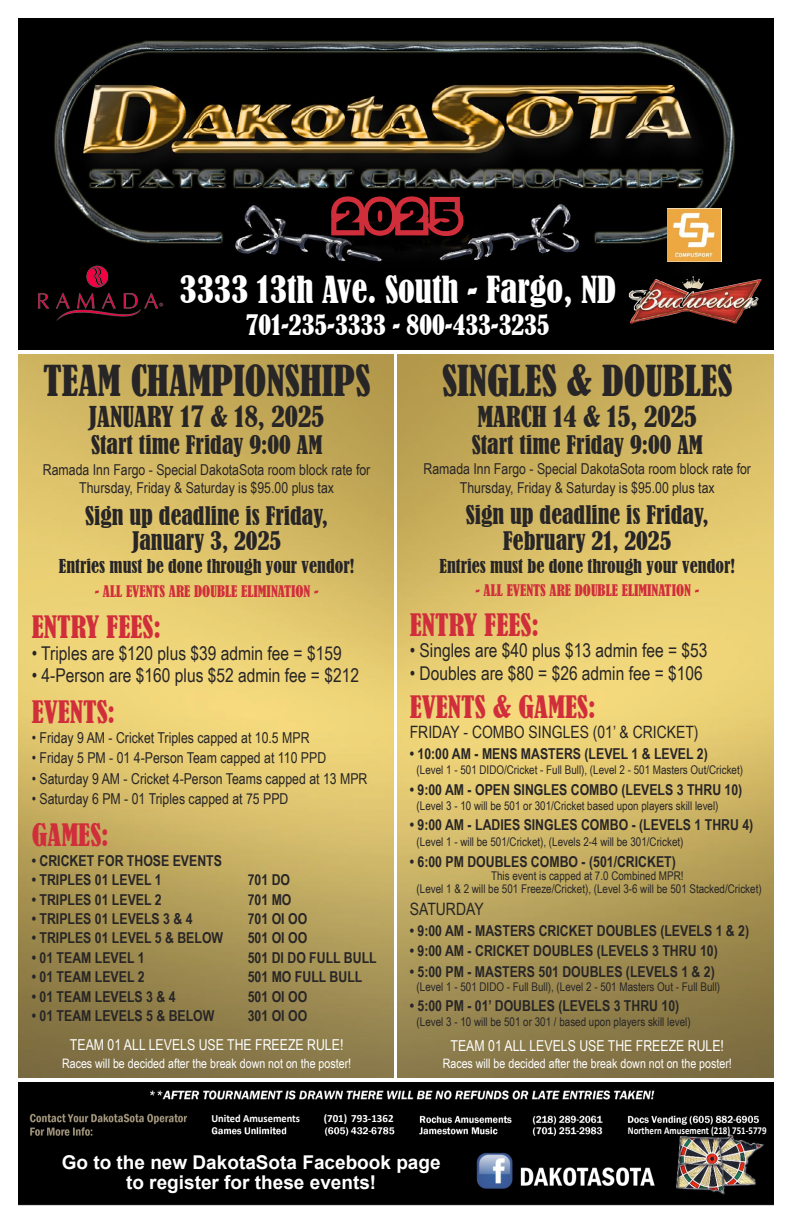
<style>
.page{position:relative;width:792px;height:1224px;background:#fff}
.page>*{position:absolute;margin:0;border:0;box-sizing:border-box;transform-origin:0 0}
.t1{font:55px "Thunder Lord";color:#d12e3b}
.t2{font:condensed 40px "Bernard";color:#272526}
.t3{font:condensed 35px "Bernard";color:#fff}
.t4{font:condensed 29px "Bernard";color:#d12e3b}
.t5{font:condensed 27px "Bernard";color:#272526}
.t6{font:condensed 26px "Bernard";color:#fff}
.t7{font:condensed 24px "Bernard";color:#272526}
.t8{font:19px "Arial Narrow";color:#272526}
.t9{font:700 19px "Arial";color:#fff}
.t10{font:condensed 18px "Bernard";color:#272526}
.t11{font:17px "Arial Narrow";color:#272526}
.t12{font:700 15px "Arial Narrow";color:#272526}
.t13{font:15px "Arial Narrow";color:#272526}
.t14{font:15px "Arial Narrow";color:#fff}
.t15{font:condensed 15px "Bernard";color:#d12e3b}
.t16{font:13px "Arial Narrow";color:#fff}
.t17{font:12px "Arial Narrow";color:#272526}
.t18{font:700 11px "Calibri";color:#fff;scale:.95 1}
.t19{font:700 11px "Calibri";color:#fff}
.t20{font:700 10.5px "Calibri";color:#fff;scale:.85 1}
</style>
<div class="page">
<div style="left:18px;top:18px;width:756px;height:332px;background:#000"></div>
<img style="left:54px;top:40px;width:681px;height:257px">
<img style="left:38px;top:261px;width:130px;height:60px">
<img style="left:629px;top:276px;width:133px;height:47px">
<svg style="left:667px;top:208px;width:55px;height:54px"></svg>
<img style="left:668px;top:208px;width:53px;height:54px">
<div style="left:18px;top:1073px;width:756px;height:133px;background:linear-gradient(to right,#fff,#fff)"></div>
<img style="left:18px;top:1083px;width:756px;height:123px">
<img style="left:18px;top:355px;width:375px;height:723px">
<img style="left:398px;top:355px;width:375px;height:723px">
<div style="left:32px;top:1153px;width:407px;height:46px;background:#000"></div>
<div style="left:206px;top:1109px;width:192px;height:18px;background:#000"></div>
<p class="t1" style="left:331px;top:189px;width:132px">2025</p>
<p class="t3" style="left:180px;top:269px;width:438px">3333 13th Ave. South - Fargo, ND</p>
<p class="t6" style="left:246px;top:310px;width:305px">701-235-3333 - 800-433-3235</p>
<p class="t2" style="left:43px;top:357px;width:329px">TEAM CHAMPIONSHIPS</p>
<p class="t5" style="left:89px;top:401px;width:237px">JANUARY 17 &amp; 18, 2025</p>
<p class="t7" style="left:91px;top:431px;width:233px">Start time Friday 9:00 AM</p>
<p class="t13" style="left:43px;top:461px;width:329px">Ramada Inn Fargo - Special DakotaSota room block rate for</p>
<p class="t13" style="left:79px;top:479px;width:256px">Thursday, Friday &amp; Saturday is $95.00 plus tax</p>
<p class="t7" style="left:85px;top:501px;width:245px">Sign up deadline is Friday,</p>
<p class="t7" style="left:132px;top:527px;width:151px">January 3, 2025</p>
<p class="t10" style="left:59px;top:556px;width:297px">Entries must be done through your vendor!</p>
<p class="t15" style="left:95px;top:582px;width:225px">- ALL EVENTS ARE DOUBLE ELIMINATION -</p>
<p class="t4" style="left:32px;top:610px;width:131px">ENTRY FEES:</p>
<p class="t8" style="left:32px;top:642px;width:311px">• Triples are $120 plus $39 admin fee = $159</p>
<p class="t8" style="left:32px;top:664px;width:329px">• 4-Person are $160 plus $52 admin fee = $212</p>
<p class="t4" style="left:32px;top:695px;width:85px">EVENTS:</p>
<p class="t13" style="left:32px;top:729px;width:279px">• Friday 9 AM - Cricket Triples capped at 10.5 MPR</p>
<p class="t13" style="left:32px;top:749px;width:296px">• Friday 5 PM - 01 4-Person Team capped at 110 PPD</p>
<p class="t13" style="left:32px;top:770px;width:337px">• Saturday 9 AM - Cricket 4-Person Teams capped at 13 MPR</p>
<p class="t13" style="left:32px;top:790px;width:258px">• Saturday 6 PM - 01 Triples capped at 75 PPD</p>
<p class="t4" style="left:32px;top:818px;width:79px">GAMES:</p>
<p class="t12" style="left:32px;top:852px;width:192px">• CRICKET FOR THOSE EVENTS</p>
<p class="t12" style="left:32px;top:871px;width:131px">• TRIPLES 01 LEVEL 1</p>
<p class="t12" style="left:248px;top:871px;width:44px">701 DO</p>
<p class="t12" style="left:32px;top:891px;width:131px">• TRIPLES 01 LEVEL 2</p>
<p class="t12" style="left:248px;top:891px;width:45px">701 MO</p>
<p class="t12" style="left:32px;top:910px;width:162px">• TRIPLES 01 LEVELS 3 &amp; 4</p>
<p class="t12" style="left:248px;top:910px;width:61px">701 OI OO</p>
<p class="t12" style="left:32px;top:929px;width:193px">• TRIPLES 01 LEVEL 5 &amp; BELOW</p>
<p class="t12" style="left:248px;top:929px;width:61px">501 OI OO</p>
<p class="t12" style="left:32px;top:949px;width:114px">• 01 TEAM LEVEL 1</p>
<p class="t12" style="left:248px;top:949px;width:130px">501 DI DO FULL BULL</p>
<p class="t12" style="left:32px;top:968px;width:114px">• 01 TEAM LEVEL 2</p>
<p class="t12" style="left:248px;top:968px;width:116px">501 MO FULL BULL</p>
<p class="t12" style="left:32px;top:988px;width:145px">• 01 TEAM LEVELS 3 &amp; 4</p>
<p class="t12" style="left:248px;top:988px;width:61px">501 OI OO</p>
<p class="t12" style="left:32px;top:1007px;width:184px">• 01 TEAM LEVELS 5 &amp; BELOW</p>
<p class="t12" style="left:248px;top:1007px;width:61px">301 OI OO</p>
<p class="t14" style="left:70px;top:1036px;width:275px">TEAM 01 ALL LEVELS USE THE FREEZE RULE!</p>
<p class="t16" style="left:62px;top:1056px;width:291px">Races will be decided after the break down not on the poster!</p>
<p class="t2" style="left:442px;top:357px;width:292px">SINGLES &amp; DOUBLES</p>
<p class="t5" style="left:477px;top:400px;width:221px">MARCH 14 &amp; 15, 2025</p>
<p class="t7" style="left:472px;top:431px;width:233px">Start time Friday 9:00 AM</p>
<p class="t13" style="left:424px;top:460px;width:329px">Ramada Inn Fargo - Special DakotaSota room block rate for</p>
<p class="t13" style="left:460px;top:479px;width:256px">Thursday, Friday &amp; Saturday is $95.00 plus tax</p>
<p class="t7" style="left:466px;top:501px;width:245px">Sign up deadline is Friday,</p>
<p class="t7" style="left:503px;top:526px;width:170px">February 21, 2025</p>
<p class="t10" style="left:440px;top:556px;width:297px">Entries must be done through your vendor!</p>
<p class="t15" style="left:475px;top:582px;width:225px">- ALL EVENTS ARE DOUBLE ELIMINATION -</p>
<p class="t4" style="left:410px;top:608px;width:131px">ENTRY FEES:</p>
<p class="t8" style="left:410px;top:639px;width:299px">• Singles are $40 plus $13 admin fee = $53</p>
<p class="t8" style="left:410px;top:662px;width:295px">• Doubles are $80 = $26 admin fee = $106</p>
<p class="t4" style="left:410px;top:690px;width:187px">EVENTS &amp; GAMES:</p>
<p class="t11" style="left:410px;top:722px;width:290px">FRIDAY - COMBO SINGLES (01’ &amp; CRICKET)</p>
<p class="t12" style="left:410px;top:745px;width:300px">• 10:00 AM - MENS MASTERS (LEVEL 1 &amp; LEVEL 2)</p>
<p class="t17" style="left:417px;top:763px;width:328px">(Level 1 - 501 DIDO/Cricket - Full Bull), (Level 2 - 501 Masters Out/Cricket)</p>
<p class="t12" style="left:410px;top:781px;width:334px">• 9:00 AM - OPEN SINGLES COMBO (LEVELS 3 THRU 10)</p>
<p class="t17" style="left:417px;top:799px;width:303px">(Level 3 - 10 will be 501 or 301/Cricket based upon players skill level)</p>
<p class="t12" style="left:410px;top:816px;width:345px">• 9:00 AM - LADIES SINGLES COMBO - (LEVELS 1 THRU 4)</p>
<p class="t17" style="left:417px;top:835px;width:268px">(Level 1 - will be 501/Cricket), (Levels 2-4 will be 301/Cricket)</p>
<p class="t12" style="left:410px;top:853px;width:268px">• 6:00 PM DOUBLES COMBO - (501/CRICKET)</p>
<p class="t17" style="left:491px;top:868px;width:194px">This event is capped at 7.0 Combined MPR!</p>
<p class="t17" style="left:417px;top:882px;width:347px">(Level 1 &amp; 2 will be 501 Freeze/Cricket), (Level 3-6 will be 501 Stacked/Cricket)</p>
<p class="t11" style="left:410px;top:899px;width:75px">SATURDAY</p>
<p class="t12" style="left:410px;top:922px;width:341px">• 9:00 AM - MASTERS CRICKET DOUBLES (LEVELS 1 &amp; 2)</p>
<p class="t12" style="left:410px;top:942px;width:309px">• 9:00 AM - CRICKET DOUBLES (LEVELS 3 THRU 10)</p>
<p class="t12" style="left:410px;top:963px;width:307px">• 5:00 PM - MASTERS 501 DOUBLES (LEVELS 1 &amp; 2)</p>
<p class="t17" style="left:417px;top:980px;width:305px">(Level 1 - 501 DIDO - Full Bull), (Level 2 - 501 Masters Out - Full Bull)</p>
<p class="t12" style="left:410px;top:997px;width:271px">• 5:00 PM - 01’ DOUBLES (LEVELS 3 THRU 10)</p>
<p class="t17" style="left:417px;top:1015px;width:276px">(Level 3 - 10 will be 501 or 301 / based upon players skill level)</p>
<p class="t14" style="left:451px;top:1037px;width:275px">TEAM 01 ALL LEVELS USE THE FREEZE RULE!</p>
<p class="t16" style="left:443px;top:1055px;width:291px">Races will be decided after the break down not on the poster!</p>
<p class="t18" style="left:211px;top:1114px;width:95px">United Amusements</p>
<p class="t19" style="left:324px;top:1114px;width:71px">(701) 793-1362</p>
<p class="t20" style="left:628px;top:1127px;width:165px">Northern Amusement (218) 751-5779</p>
<p class="t9" style="left:62px;top:1152px;width:381px">Go to the new DakotaSota Facebook page</p>
<p class="t9" style="left:126px;top:1171px;width:252px">to register for these events!</p>
</div>
